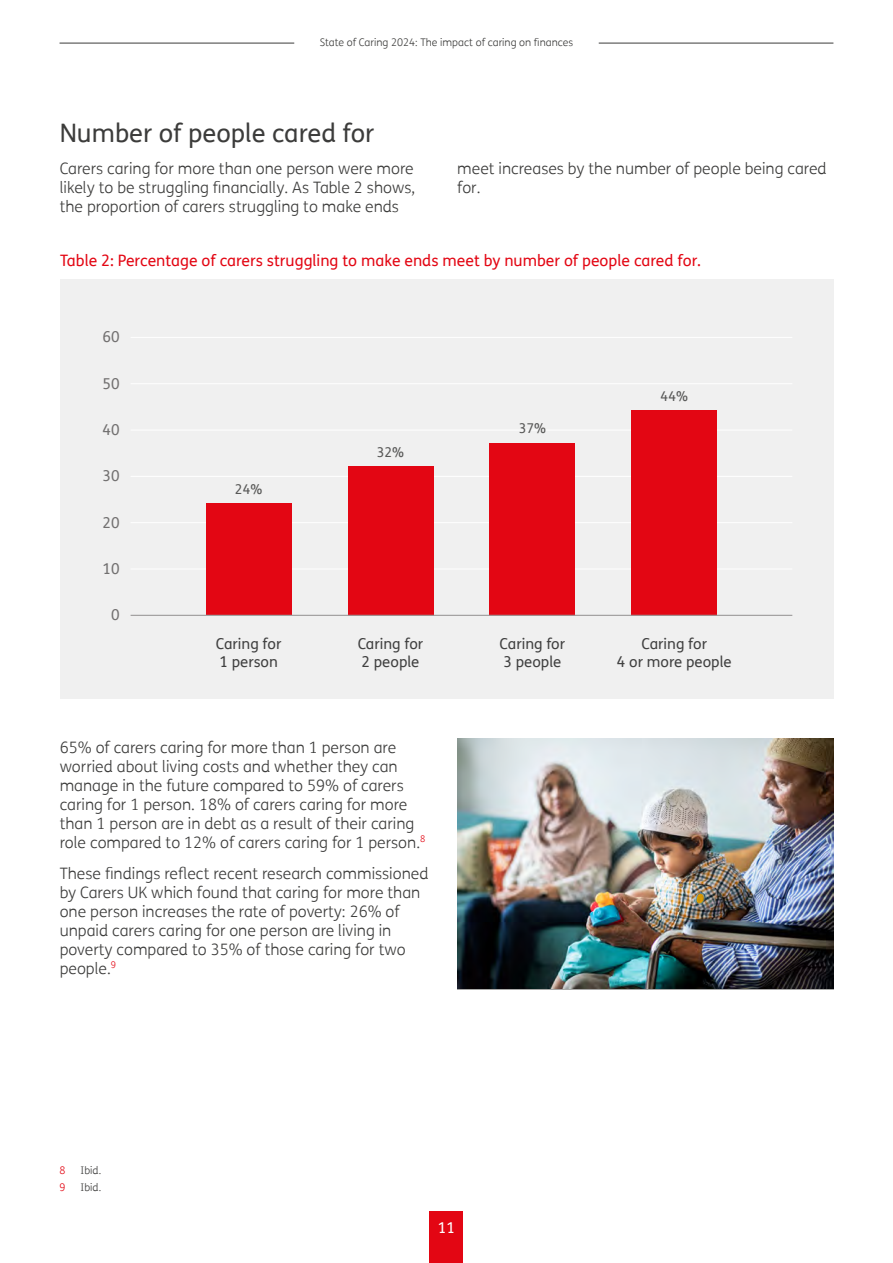
<style>
.page{position:relative;width:893px;height:1263px;background:#fff}
.page>*{position:absolute;margin:0;border:0;box-sizing:border-box;transform-origin:0 0}
.H2_Subhead{font:25.5px "FS Me";color:#3c3c3b}
.Body{font:300 15.75px/18.9px "FS Me";color:#3c3c3b}
.Body-2{font:15.75px "FS Me";color:#e30613}
.t1{font:15px/18px "FS Me";color:#404040}
.t2{font:15px "FS Me";color:#727070}
.t3{font:15px "FS Me";color:#fff}
.t4{font:13.5px "FS Me";color:#585857}
.Footnote_text{font:300 10.5px "FS Me";color:#3c3c3b}
.Footnote_text-2{font:300 10.5px "FS Me";color:#e30613}
</style>
<div class="page">
<div style="left:60px;top:279px;width:773px;height:420px;background:#f0f0f0"></div>
<hr style="left:131px;top:522px;width:661px;height:1px;background:#fff">
<hr style="left:131px;top:569px;width:661px;height:1px;background:#fff">
<hr style="left:131px;top:476px;width:661px;height:1px;background:#fff">
<hr style="left:131px;top:430px;width:661px;height:1px;background:#fff">
<hr style="left:131px;top:383px;width:661px;height:1px;background:#fff">
<hr style="left:131px;top:337px;width:661px;height:1px;background:#fff">
<div style="left:632px;top:410px;width:85px;height:205px;background:#e30613"></div>
<div style="left:490px;top:443px;width:85px;height:172px;background:#e30613"></div>
<div style="left:348px;top:466px;width:85px;height:149px;background:#e30613"></div>
<div style="left:206px;top:503px;width:85px;height:112px;background:#e30613"></div>
<hr style="left:131px;top:615px;width:661px;height:1px;background:#9d9b9b">
<img style="left:457px;top:738px;width:377px;height:251px">
<div style="left:430px;top:1211px;width:33px;height:52px;background:#e30613"></div>
<hr style="left:60px;top:43px;width:234px;height:1px;background:#3c3c3b">
<hr style="left:599px;top:43px;width:234px;height:1px;background:#3c3c3b">
<p class="Footnote_text" style="left:320px;top:35px;width:255px">State of Caring 2024: The impact of caring on finances</p>
<p class="H2_Subhead" style="left:60px;top:116px;width:316px">Number of people cared for</p>
<p class="Body" style="left:60px;top:159px;width:357px;text-align:justify">Carers caring for more than one person were more likely to be struggling financially. As Table 2 shows, the proportion of carers struggling to make ends</p>
<p class="Body" style="left:457px;top:159px;width:371px">meet increases by the number of people being cared for.</p>
<p class="Body-2" style="left:60px;top:250px;width:642px">Table 2: Percentage of carers struggling to make ends meet by number of people cared for.</p>
<p class="t2" style="left:103px;top:327px;width:19px">60</p>
<p class="t2" style="left:103px;top:373px;width:19px">50</p>
<p class="t2" style="left:103px;top:419px;width:19px">40</p>
<p class="t2" style="left:103px;top:466px;width:19px">30</p>
<p class="t2" style="left:103px;top:512px;width:19px">20</p>
<p class="t2" style="left:103px;top:558px;width:19px">10</p>
<p class="t2" style="left:111px;top:605px;width:10px">0</p>
<p class="t4" style="left:235px;top:480px;width:29px">24%</p>
<p class="t4" style="left:377px;top:443px;width:29px">32%</p>
<p class="t4" style="left:519px;top:419px;width:29px">37%</p>
<p class="t4" style="left:661px;top:387px;width:29px">44%</p>
<p class="t1" style="left:216px;top:634px;width:67px">Caring for<br>1 person</p>
<p class="t1" style="left:500px;top:634px;width:67px">Caring for<br>3 people</p>
<p class="t1" style="left:617px;top:634px;width:116px;text-align:center">Caring for<br>4 or more people</p>
<p class="t1" style="left:358px;top:634px;width:67px">Caring for<br>2 people</p>
<p class="Body" style="left:60px;top:738px;width:367px">65% of carers caring for more than 1 person are worried about living costs and whether they can manage in the future compared to 59% of carers caring for 1 person. 18% of carers caring for more than 1 person are in debt as a result of their caring role compared to 12% of carers caring for 1 person.<sup>8</sup></p>
<p class="Body" style="left:60px;top:864px;width:370px">These findings reflect recent research commissioned by Carers UK which found that caring for more than one person increases the rate of poverty: 26% of unpaid carers caring for one person are living in poverty compared to 35% of those caring for two people.<sup>9</sup></p>
<p class="Footnote_text-2" style="left:59px;top:1163px;width:8px">8</p>
<p class="Footnote_text" style="left:81px;top:1163px;width:22px">Ibid.</p>
<p class="Footnote_text-2" style="left:59px;top:1180px;width:8px">9</p>
<p class="Footnote_text" style="left:81px;top:1180px;width:22px">Ibid.</p>
<p class="t3" style="left:438px;top:1217px;width:19px">11</p>
</div>
